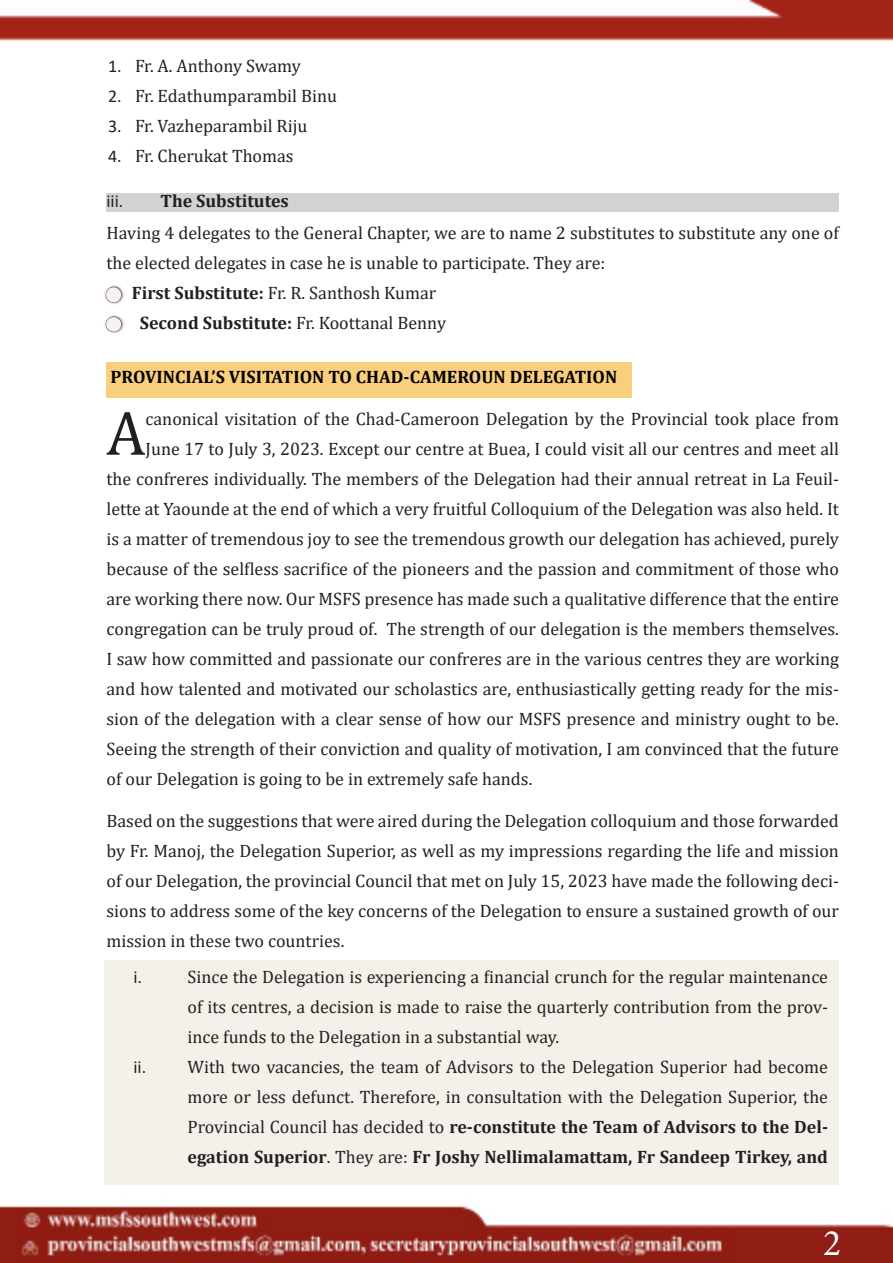
<style>
.page{position:relative;width:893px;height:1263px;background:#fff}
.page>*{position:absolute;margin:0;border:0;box-sizing:border-box;transform-origin:0 0}
.t1{font:63px "Cambria";color:#231f20}
.t2{font:37.5px "Minion Pro";color:#fff}
.List_Paragraph{font:18px/30px "Cambria";color:#231f20;text-align:justify}
.List_Paragraph-2{font:700 18px "Cambria";color:#231f20}
.t3{font:700 18px "Cambria";color:#000}
.t4{font:18px "Calibri";color:#231f20}
.s1{font-family:"Calibri"}
.s2{font-weight:700}
.s3{font-weight:400}
</style>
<div class="page">
<img style="left:0;top:0;width:893px;height:1263px">
<div style="left:104px;top:960px;width:735px;height:224px;background:#f4f1ea"></div>
<div style="left:106px;top:362px;width:526px;height:35px;background:#f9ce7c"></div>
<div style="left:106px;top:193px;width:733px;height:18px;background:#d1d2d4"></div>
<img style="left:101px;top:285px;width:24px;height:20px">
<img style="left:101px;top:315px;width:24px;height:20px">
<p class="List_Paragraph" style="left:108px;top:51px;width:194px"><span class="s1">1.</span> Fr. A. Anthony Swamy</p>
<p class="List_Paragraph" style="left:108px;top:81px;width:230px"><span class="s1">2.</span> Fr. Edathumparambil Binu</p>
<p class="List_Paragraph" style="left:108px;top:111px;width:201px"><span class="s1">3.</span> Fr. Vazheparambil Riju</p>
<p class="List_Paragraph" style="left:108px;top:141px;width:187px"><span class="s1">4.</span> Fr. Cherukat Thomas</p>
<p class="t4" style="left:106px;top:189px;width:18px">iii.</p>
<p class="List_Paragraph-2" style="left:160px;top:188px;width:130px">The Substitutes</p>
<p class="List_Paragraph" style="left:106px;top:217px;width:734px">Having 4 delegates to the General Chapter, we are to name 2 substitutes to substitute any one of the elected delegates in case he is unable to participate. They are:</p>
<p class="List_Paragraph" style="left:132px;top:277px;width:306px"><span class="s2">First Substitute:</span> Fr. R. Santhosh Kumar</p>
<p class="List_Paragraph-2" style="left:140px;top:310px;width:308px">Second Substitute: <span class="s3">Fr. Koottanal Benny</span></p>
<p class="t3" style="left:110px;top:364px;width:508px">PROVINCIAL’S VISITATION TO CHAD-CAMEROUN DELEGATION</p>
<p class="t1" style="left:106px;top:396px;width:41px">A</p>
<p class="List_Paragraph" style="left:146px;top:403px;width:695px">canonical visitation of the Chad-Cameroon Delegation by the Provincial took place from</p>
<p class="List_Paragraph" style="left:146px;top:433px;width:695px">June 17 to July 3, 2023. Except our centre at Buea, I could visit all our centres and meet all</p>
<p class="List_Paragraph" style="left:106px;top:463px;width:734px">the confreres individually. The members of the Delegation had their annual retreat in La Feuil-</p>
<p class="List_Paragraph" style="left:106px;top:493px;width:734px">lette at Yaounde at the end of which a very fruitful Colloquium of the Delegation was also held. It</p>
<p class="List_Paragraph" style="left:106px;top:523px;width:734px">is a matter of tremendous joy to see the tremendous growth our delegation has achieved, purely</p>
<p class="List_Paragraph" style="left:106px;top:553px;width:734px">because of the selfless sacrifice of the pioneers and the passion and commitment of those who</p>
<p class="List_Paragraph" style="left:106px;top:583px;width:734px">are working there now. Our MSFS presence has made such a qualitative difference that the entire</p>
<p class="List_Paragraph" style="left:106px;top:613px;width:734px">congregation can be truly proud of. The strength of our delegation is the members themselves.</p>
<p class="List_Paragraph" style="left:106px;top:643px;width:734px">I saw how committed and passionate our confreres are in the various centres they are working</p>
<p class="List_Paragraph" style="left:106px;top:673px;width:734px">and how talented and motivated our scholastics are, enthusiastically getting ready for the mis-</p>
<p class="List_Paragraph" style="left:106px;top:703px;width:734px">sion of the delegation with a clear sense of how our MSFS presence and ministry ought to be.</p>
<p class="List_Paragraph" style="left:106px;top:733px;width:734px">Seeing the strength of their conviction and quality of motivation, I am convinced that the future</p>
<p class="List_Paragraph" style="left:106px;top:763px;width:427px">of our Delegation is going to be in extremely safe hands.</p>
<p class="List_Paragraph" style="left:106px;top:805px;width:734px">Based on the suggestions that were aired during the Delegation colloquium and those forwarded by Fr. Manoj, the Delegation Superior, as well as my impressions regarding the life and mission of our Delegation, the provincial Council that met on July 15, 2023 have made the following deci&shy;sions to address some of the key concerns of the Delegation to ensure a sustained growth of our mission in these two countries.</p>
<p class="t4" style="left:134px;top:964px;width:10px">i.</p>
<p class="List_Paragraph" style="left:188px;top:962px;width:642px">Since the Delegation is experiencing a financial crunch for the regular maintenance of its centres, a decision is made to raise the quarterly contribution from the prov&shy;ince funds to the Delegation in a substantial way.</p>
<p class="List_Paragraph" style="left:188px;top:1052px;width:642px;text-indent:-54px"><span class="s1">ii.</span> With two vacancies, the team of Advisors to the Delegation Superior had become more or less defunct. Therefore, in consultation with the Delegation Superior, the Provincial Council has decided to <span class="s2">re-constitute the Team of Advisors to the Del&shy;egation Superior</span>. They are: <span class="s2">Fr Joshy Nellimalamattam, Fr Sandeep Tirkey, and</span></p>
<h2 class="t2" style="left:823px;top:1218px;width:19px">2</h2>
</div>
